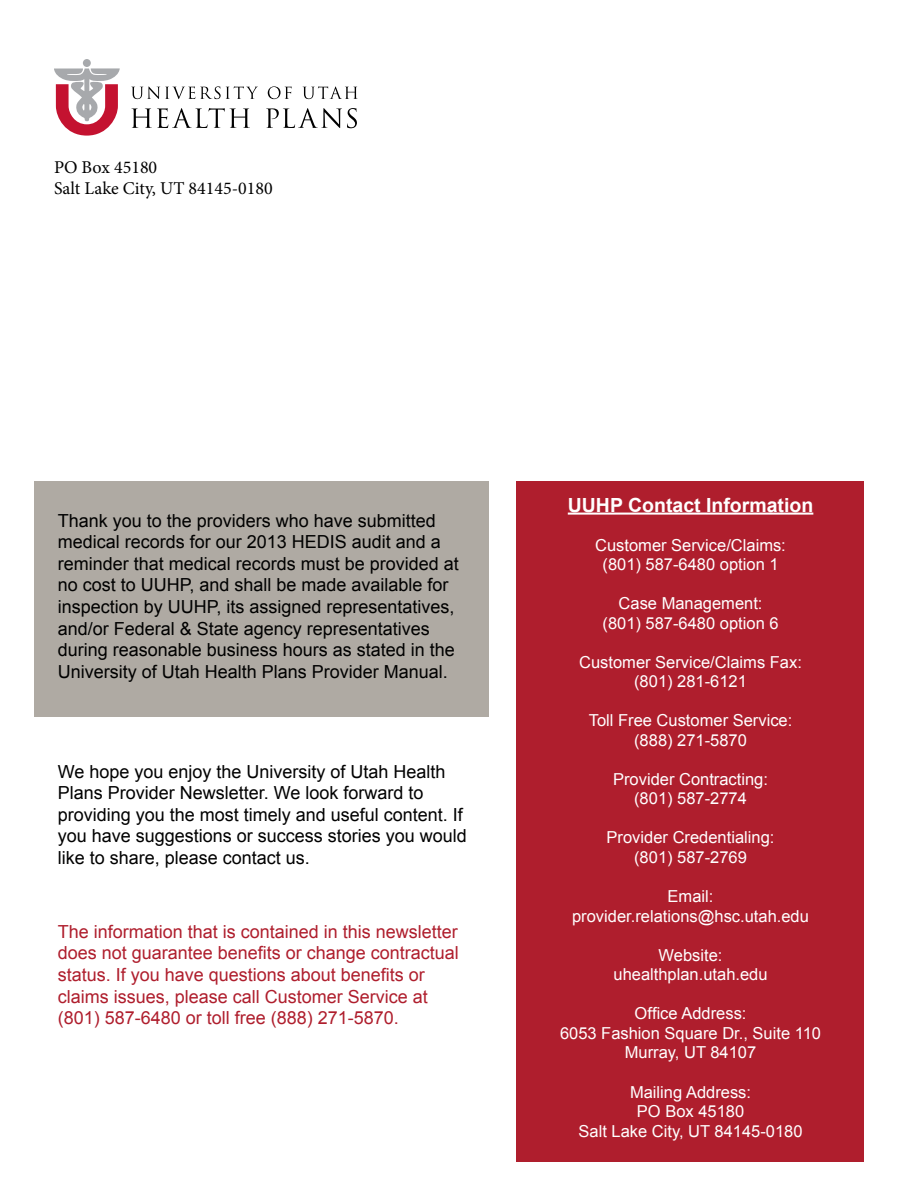
<style>
.page{position:relative;width:918px;height:1188px;background:#fff}
.page>*{position:absolute;margin:0;border:0;box-sizing:border-box;transform-origin:0 0}
.t1{font:700 19.5px "Arial";color:#fff}
.t2{font:18px/21.6px "Arial";color:#000}
.t3{font:18px/21.6px "Arial";color:#af1e2d}
.t4{font:18px/21.6px "Minion Pro";color:#000}
.t5{font:16.5px/19.5px "Arial";color:#fff;text-align:center}
</style>
<div class="page">
<div style="left:83px;top:59px;width:8px;height:8px;background:#a7a9ac;border-radius:50%"></div>
<svg style="left:54px;top:68px;width:66px;height:68px"></svg>
<svg style="left:131px;top:86px;width:127px;height:13px"></svg>
<svg style="left:268px;top:86px;width:24px;height:13px"></svg>
<svg style="left:303px;top:86px;width:55px;height:13px"></svg>
<svg style="left:131px;top:108px;width:119px;height:20px"></svg>
<svg style="left:266px;top:108px;width:91px;height:20px"></svg>
<div style="left:516px;top:481px;width:348px;height:681px;background:#af1e2d"></div>
<div style="left:34px;top:481px;width:455px;height:236px;background:#afaaa3"></div>
<hr style="left:568px;top:513px;width:245px;height:2px;background:#fff">
<p class="t4" style="left:54px;top:156px;width:220px">PO Box 45180<br>Salt Lake City, UT 84145-0180</p>
<p class="t2" style="left:58px;top:510px;width:403px">Thank you to the providers who have submitted medical records for our 2013 HEDIS audit and a reminder that medical records must be provided at no cost to UUHP, and shall be made available for inspection by UUHP, its assigned representatives, and/or Federal &amp; State agency representatives during reasonable business hours as stated in the University of Utah Health Plans Provider Manual.</p>
<p class="t2" style="left:58px;top:761px;width:411px">We hope you enjoy the University of Utah Health Plans Provider Newsletter. We look forward to providing you the most timely and useful content. If you have suggestions or success stories you would like to share, please contact us.</p>
<p class="t3" style="left:58px;top:921px;width:403px">The information that is contained in this newsletter does not guarantee benefits or change contractual status. If you have questions about benefits or claims issues, please call Customer Service at (801) 587-6480 or toll free (888) 271-5870.</p>
<p class="t1" style="left:568px;top:492px;width:247px">UUHP Contact Information</p>
<p class="t5" style="left:595px;top:535px;width:192px">Customer Service/Claims: (801) 587-6480 option 1</p>
<p class="t5" style="left:603px;top:594px;width:178px">Case Management: (801) 587-6480 option 6</p>
<p class="t5" style="left:579px;top:652px;width:224px">Customer Service/Claims Fax: (801) 281-6121</p>
<p class="t5" style="left:589px;top:711px;width:205px">Toll Free Customer Service: (888) 271-5870</p>
<p class="t5" style="left:613px;top:769px;width:156px">Provider Contracting: (801) 587-2774</p>
<p class="t5" style="left:607px;top:828px;width:169px">Provider Credentialing: (801) 587-2769</p>
<p class="t5" style="left:572px;top:887px;width:238px">Email: provider.relations@hsc.utah.edu</p>
<p class="t5" style="left:614px;top:946px;width:156px">Website: uhealthplan.utah.edu</p>
<p class="t5" style="left:560px;top:1004px;width:263px">Office Address:<br>6053 Fashion Square Dr., Suite 110<br>Murray, UT 84107</p>
<p class="t5" style="left:579px;top:1082px;width:226px">Mailing Address:<br>PO Box 45180<br>Salt Lake City, UT 84145-0180</p>
</div>
